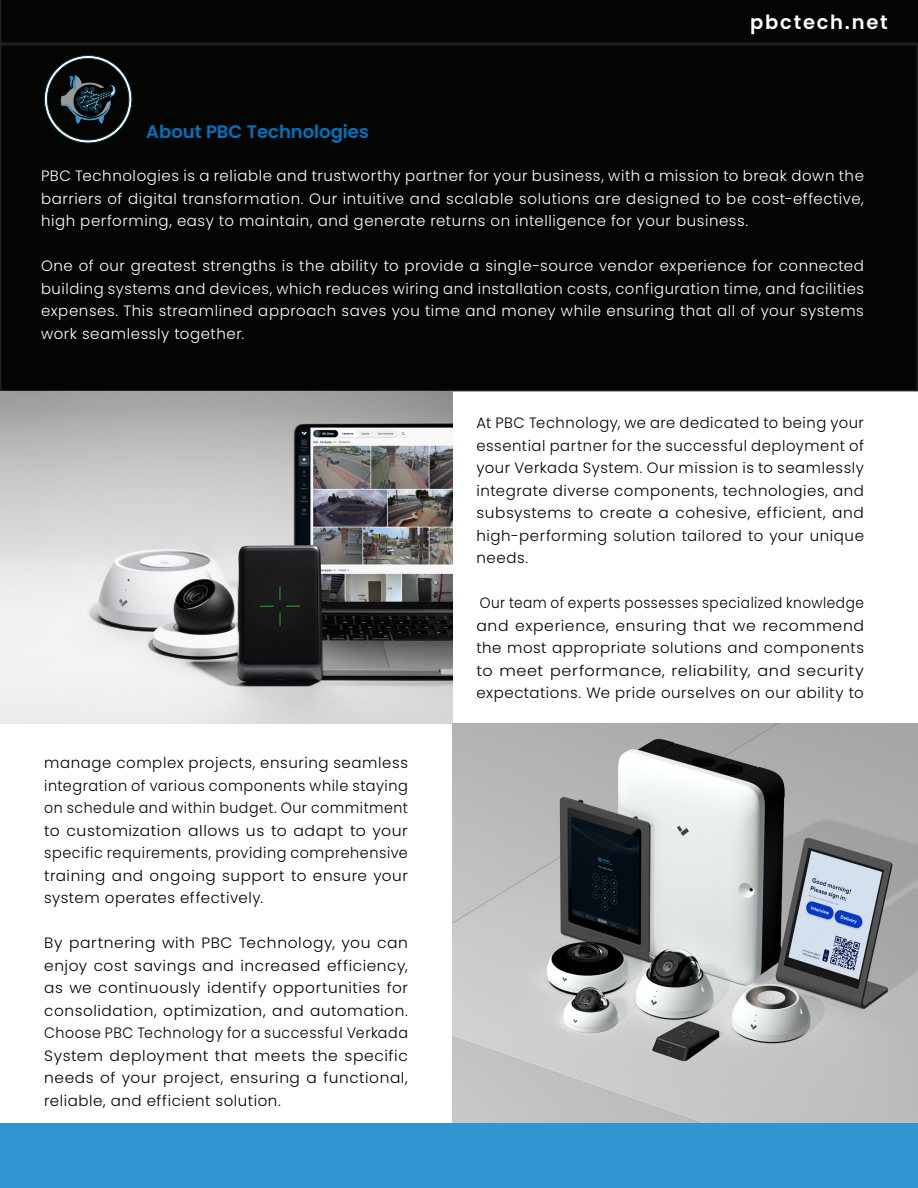
<style>
.page{position:relative;width:918px;height:1188px;background:#fff}
.page>*{position:absolute;margin:0;border:0;box-sizing:border-box;transform-origin:0 0}
.t1{font:600 19.5px "Poppins";letter-spacing:.09em;color:#fff}
.t2{font:600 18px "Poppins";color:#0073bd}
.t3{font:300 15px/22.5px "Poppins";letter-spacing:.035em;color:#000;text-align:justify}
.t4{font:300 15px/22.5px "Poppins";letter-spacing:.035em;color:#fff;text-align:justify}
.t5{font:300 15px/22.5px "Poppins";letter-spacing:.035em;color:#000;text-align:justify;scale:.91 1}
</style>
<div class="page">
<div style="left:1px;top:45px;width:916px;height:346px;background:#040503"></div>
<img style="left:0;top:391px;width:452px;height:333px">
<img style="left:452px;top:724px;width:466px;height:399px">
<div style="left:0;top:1123px;width:918px;height:65px;background:#2f96d2"></div>
<svg style="left:0;top:0;width:918px;height:143px"></svg>
<p class="t2" style="left:146px;top:121px;width:224px">About PBC Technologies</p>
<p class="t1" style="left:750px;top:10px;width:139px">pbctech.net</p>
<p class="t4" style="left:41px;top:165px;width:824px">PBC Technologies is a reliable and trustworthy partner for your business, with a mission to break down the barriers of digital transformation. Our intuitive and scalable solutions are designed to be cost-effective, high performing, easy to maintain, and generate returns on intelligence for your business.</p>
<p class="t4" style="left:41px;top:255px;width:824px">One of our greatest strengths is the ability to provide a single-source vendor experience for connected building systems and devices, which reduces wiring and installation costs, configuration time, and facilities expenses. This streamlined approach saves you time and money while ensuring that all of your systems work seamlessly together.</p>
<p class="t3" style="left:44px;top:752px;width:365px">manage complex projects, ensuring seamless integration of various components while staying on schedule and within budget. Our commitment to customization allows us to adapt to your specific requirements, providing comprehensive training and ongoing support to ensure your system operates effectively.</p>
<p class="t3" style="left:44px;top:932px;width:365px">By partnering with PBC Technology, you can enjoy cost savings and increased efficiency, as we continuously identify opportunities for consolidation, optimization, and automation.<br>Choose PBC Technology for a successful Verkada System deployment that meets the specific needs of your project, ensuring a functional, reliable, and efficient solution.</p>
<p class="t3" style="left:476px;top:412px;width:389px">At PBC Technology, we are dedicated to being your essential partner for the successful deployment of your Verkada System. Our mission is to seamlessly integrate diverse components, technologies, and subsystems to create a cohesive, efficient, and high-performing solution tailored to your unique needs.</p>
<p class="t5" style="left:476px;top:592px;width:427px">Our team of experts possesses specialized knowledge and experience, ensuring that we recommend the most appropriate solutions and components to meet performance, reliability, and security expectations. We pride ourselves on our ability to</p>
</div>
